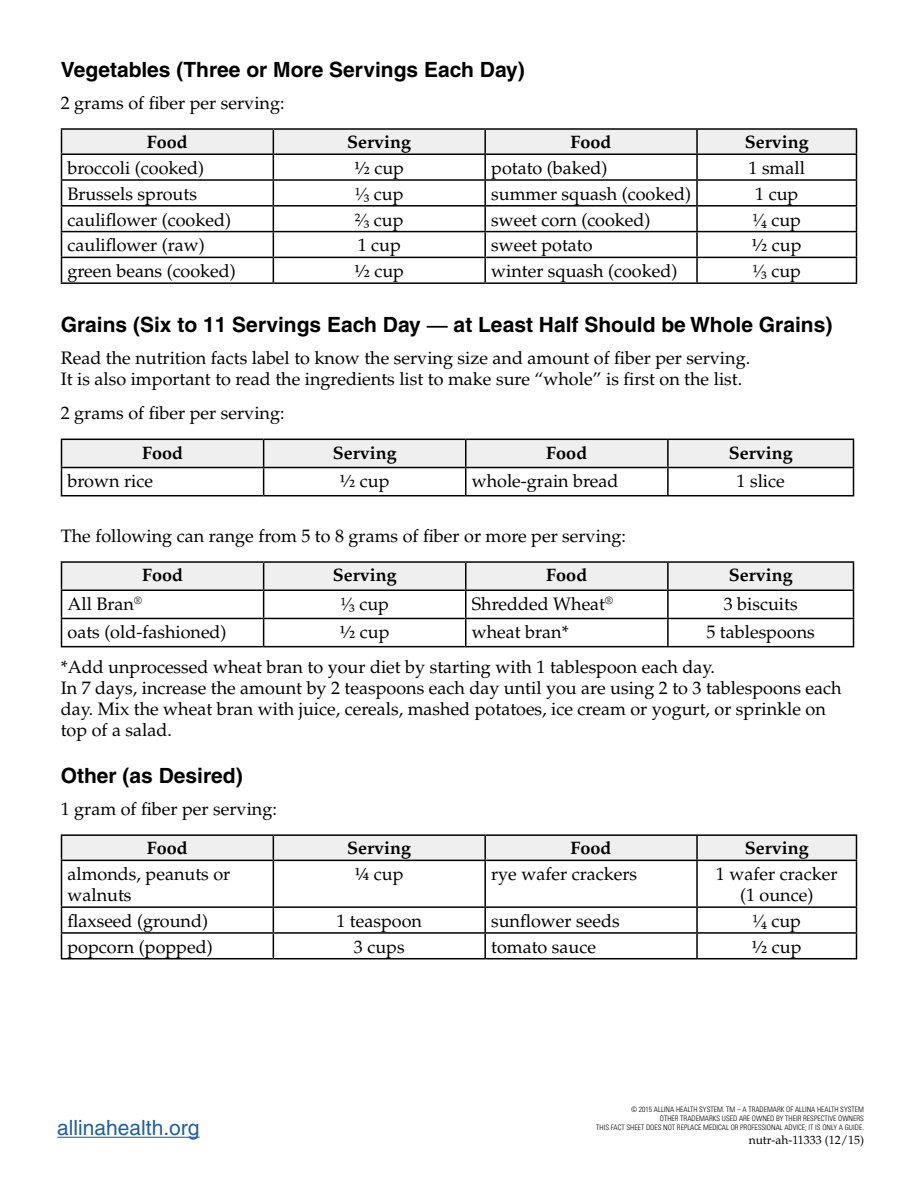
<style>
.page{position:relative;width:918px;height:1188px;background:#fff}
.page>*{position:absolute;margin:0;border:0;box-sizing:border-box;transform-origin:0 0}
.t1{font:700 21px "Helvetica";color:#000}
.t2{font:21px "Helvetica";color:#215e9e}
.t3{font:18px/21px "Palatino";color:#000}
.t4{font:700 18px "Palatino";color:#000}
.t5{font:18px "Palatino Linotype";color:#000}
.t6{font:12px "Palatino";color:#000}
.t7{font:300 condensed 7.5px/9px "Univers";color:#000;text-align:right}
.s1{font-family:"Calluna"}
.s2{font-family:"Palatino"}
</style>
<div class="page">
<hr style="left:57px;top:1137px;width:143px;height:1px;background:#215e9e">
<svg style="left:61px;top:439px;width:793px;height:56px"></svg>
<hr style="left:61px;top:495px;width:203px;height:1px;background:#000">
<hr style="left:264px;top:495px;width:202px;height:1px;background:#000">
<hr style="left:466px;top:495px;width:202px;height:1px;background:#000">
<hr style="left:668px;top:495px;width:186px;height:1px;background:#000">
<hr style="left:61px;top:561px;width:203px;height:2px;background:#000">
<hr style="left:264px;top:561px;width:202px;height:2px;background:#000">
<hr style="left:466px;top:561px;width:202px;height:2px;background:#000">
<hr style="left:668px;top:561px;width:186px;height:2px;background:#000">
<svg style="left:61px;top:562px;width:793px;height:84px"></svg>
<hr style="left:61px;top:646px;width:203px;height:1px;background:#000">
<hr style="left:264px;top:646px;width:202px;height:1px;background:#000">
<hr style="left:466px;top:646px;width:202px;height:1px;background:#000">
<hr style="left:668px;top:646px;width:186px;height:1px;background:#000">
<hr style="left:61px;top:128px;width:212px;height:2px;background:#000">
<hr style="left:273px;top:128px;width:212px;height:2px;background:#000">
<hr style="left:485px;top:128px;width:212px;height:2px;background:#000">
<hr style="left:697px;top:128px;width:160px;height:2px;background:#000">
<svg style="left:61px;top:129px;width:796px;height:153px"></svg>
<hr style="left:61px;top:282px;width:212px;height:2px;background:#000">
<hr style="left:273px;top:282px;width:212px;height:2px;background:#000">
<hr style="left:485px;top:282px;width:212px;height:2px;background:#000">
<hr style="left:697px;top:282px;width:160px;height:2px;background:#000">
<hr style="left:61px;top:834px;width:212px;height:2px;background:#000">
<hr style="left:273px;top:834px;width:212px;height:2px;background:#000">
<hr style="left:485px;top:834px;width:212px;height:2px;background:#000">
<hr style="left:697px;top:834px;width:160px;height:2px;background:#000">
<svg style="left:61px;top:835px;width:796px;height:25px"></svg>
<hr style="left:61px;top:860px;width:212px;height:1px;background:#000">
<hr style="left:61px;top:861px;width:1px;height:45px;background:#000">
<hr style="left:273px;top:860px;width:212px;height:1px;background:#000">
<hr style="left:273px;top:861px;width:1px;height:45px;background:#000">
<hr style="left:485px;top:860px;width:212px;height:1px;background:#000">
<hr style="left:484px;top:861px;width:2px;height:45px;background:#000">
<hr style="left:697px;top:860px;width:160px;height:1px;background:#000">
<hr style="left:696px;top:861px;width:2px;height:45px;background:#000">
<hr style="left:856px;top:861px;width:1px;height:45px;background:#000">
<hr style="left:61px;top:906px;width:212px;height:2px;background:#000">
<hr style="left:273px;top:906px;width:212px;height:2px;background:#000">
<hr style="left:485px;top:906px;width:212px;height:2px;background:#000">
<hr style="left:484px;top:908px;width:2px;height:24px;background:#000">
<hr style="left:697px;top:906px;width:160px;height:2px;background:#000">
<hr style="left:696px;top:908px;width:2px;height:24px;background:#000">
<hr style="left:61px;top:932px;width:212px;height:2px;background:#000">
<svg style="left:61px;top:908px;width:1px;height:50px"></svg>
<hr style="left:273px;top:932px;width:212px;height:2px;background:#000">
<svg style="left:273px;top:908px;width:1px;height:50px"></svg>
<hr style="left:485px;top:932px;width:212px;height:2px;background:#000">
<hr style="left:484px;top:934px;width:2px;height:24px;background:#000">
<hr style="left:697px;top:932px;width:160px;height:2px;background:#000">
<hr style="left:696px;top:934px;width:2px;height:24px;background:#000">
<svg style="left:856px;top:908px;width:1px;height:50px"></svg>
<hr style="left:61px;top:958px;width:212px;height:1px;background:#000">
<hr style="left:273px;top:958px;width:212px;height:1px;background:#000">
<hr style="left:485px;top:958px;width:212px;height:1px;background:#000">
<hr style="left:697px;top:958px;width:160px;height:1px;background:#000">
<p class="t1" style="left:61px;top:57px;width:466px">Vegetables (Three or More Servings Each Day)</p>
<p class="t3" style="left:61px;top:92px;width:225px">2 grams of fiber per serving:</p>
<p class="t4" style="left:147px;top:132px;width:43px">Food</p>
<p class="t4" style="left:347px;top:132px;width:66px">Serving</p>
<p class="t4" style="left:571px;top:132px;width:43px">Food</p>
<p class="t4" style="left:745px;top:132px;width:66px">Serving</p>
<p class="t3" style="left:68px;top:158px;width:138px">broccoli (cooked)</p>
<p class="t3" style="left:354px;top:158px;width:51px"><span class="s1">½</span> cup</p>
<p class="t3" style="left:491px;top:158px;width:118px">potato (baked)</p>
<p class="t3" style="left:749px;top:158px;width:58px">1 small</p>
<p class="t3" style="left:68px;top:184px;width:131px">Brussels sprouts</p>
<p class="t5" style="left:355px;top:181px;width:50px">1/3 <span class="s2">cup</span></p>
<p class="t3" style="left:491px;top:184px;width:201px">summer squash (cooked)</p>
<p class="t3" style="left:755px;top:184px;width:45px">1 cup</p>
<p class="t3" style="left:67px;top:209px;width:165px">cauliflower (cooked)</p>
<p class="t5" style="left:355px;top:207px;width:50px">2/3 <span class="s2">cup</span></p>
<p class="t3" style="left:491px;top:209px;width:161px">sweet corn (cooked)</p>
<p class="t5" style="left:752px;top:207px;width:50px">1/4 <span class="s2">cup</span></p>
<p class="t3" style="left:67px;top:235px;width:139px">cauliflower (raw)</p>
<p class="t3" style="left:358px;top:235px;width:45px">1 cup</p>
<p class="t3" style="left:491px;top:235px;width:103px">sweet potato</p>
<p class="t3" style="left:752px;top:235px;width:51px"><span class="s1">½</span> cup</p>
<p class="t3" style="left:67px;top:261px;width:170px">green beans (cooked)</p>
<p class="t3" style="left:354px;top:261px;width:51px"><span class="s1">½</span> cup</p>
<p class="t3" style="left:491px;top:261px;width:188px">winter squash (cooked)</p>
<p class="t5" style="left:752px;top:258px;width:50px">1/3 <span class="s2">cup</span></p>
<p class="t1" style="left:61px;top:312px;width:773px">Grains (Six to 11 Servings Each Day <span class="s2">—</span> at Least Half Should be Whole Grains)</p>
<p class="t3" style="left:61px;top:347px;width:691px">Read the nutrition facts label to know the serving size and amount of fiber per serving.<br>It is also important to read the ingredients list to make sure “whole” is first on the list.</p>
<p class="t3" style="left:61px;top:403px;width:225px">2 grams of fiber per serving:</p>
<p class="t4" style="left:142px;top:442px;width:43px">Food</p>
<p class="t4" style="left:333px;top:442px;width:66px">Serving</p>
<p class="t4" style="left:546px;top:442px;width:43px">Food</p>
<p class="t4" style="left:729px;top:442px;width:66px">Serving</p>
<p class="t3" style="left:68px;top:471px;width:87px">brown rice</p>
<p class="t3" style="left:340px;top:471px;width:51px"><span class="s1">½</span> cup</p>
<p class="t3" style="left:472px;top:471px;width:148px">whole-grain bread</p>
<p class="t3" style="left:737px;top:471px;width:50px">1 slice</p>
<p class="t3" style="left:61px;top:525px;width:567px">The following can range from 5 to 8 grams of fiber or more per serving:</p>
<p class="t4" style="left:142px;top:565px;width:43px">Food</p>
<p class="t4" style="left:333px;top:565px;width:66px">Serving</p>
<p class="t4" style="left:546px;top:565px;width:43px">Food</p>
<p class="t4" style="left:729px;top:565px;width:66px">Serving</p>
<p class="t3" style="left:68px;top:594px;width:76px">All Bran<sup>®</sup></p>
<p class="t5" style="left:340px;top:591px;width:50px">1/3 <span class="s2">cup</span></p>
<p class="t3" style="left:472px;top:594px;width:143px">Shredded Wheat<sup>®</sup></p>
<p class="t3" style="left:724px;top:594px;width:75px">3 biscuits</p>
<p class="t3" style="left:68px;top:622px;width:161px">oats (old-fashioned)</p>
<p class="t3" style="left:340px;top:622px;width:51px"><span class="s1">½</span> cup</p>
<p class="t3" style="left:472px;top:622px;width:99px">wheat bran*</p>
<p class="t3" style="left:61px;top:615px;width:756px;line-height:35px;text-indent:646px">5 tablespoons *Add unprocessed wheat bran to your diet by starting with 1 tablespoon each day.</p>
<p class="t3" style="left:61px;top:678px;width:782px">In 7 days, increase the amount by 2 teaspoons each day until you are using 2 to 3 tablespoons each day. Mix the wheat bran with juice, cereals, mashed potatoes, ice cream or yogurt, or sprinkle on top of a salad.</p>
<p class="t1" style="left:61px;top:763px;width:184px">Other (as Desired)</p>
<p class="t3" style="left:61px;top:799px;width:218px">1 gram of fiber per serving:</p>
<p class="t4" style="left:147px;top:838px;width:43px">Food</p>
<p class="t4" style="left:347px;top:838px;width:66px">Serving</p>
<p class="t4" style="left:571px;top:838px;width:43px">Food</p>
<p class="t4" style="left:745px;top:838px;width:66px">Serving</p>
<p class="t3" style="left:68px;top:864px;width:164px">almonds, peanuts or walnuts</p>
<p class="t3" style="left:355px;top:864px;width:50px"><span class="s1">¼</span> cup</p>
<p class="t3" style="left:491px;top:864px;width:147px">rye wafer crackers</p>
<p class="t3" style="left:716px;top:864px;width:123px;text-align:center">1 wafer cracker (1 ounce)</p>
<p class="t3" style="left:67px;top:911px;width:142px">flaxseed (ground)</p>
<p class="t3" style="left:336px;top:911px;width:87px">1 teaspoon</p>
<p class="t3" style="left:491px;top:911px;width:130px">sunflower seeds</p>
<p class="t5" style="left:752px;top:908px;width:50px">1/4 <span class="s2">cup</span></p>
<p class="t3" style="left:67px;top:936px;width:147px">popcorn (popped)</p>
<p class="t3" style="left:354px;top:936px;width:52px">3 cups</p>
<p class="t3" style="left:491px;top:936px;width:106px">tomato sauce</p>
<p class="t3" style="left:752px;top:936px;width:51px"><span class="s1">½</span> cup</p>
<p class="t2" style="left:57px;top:1116px;width:144px">allinahealth.org</p>
<p class="t7" style="left:596px;top:1105px;width:269px">© 2015 ALLINA HEALTH SYSTEM. TM – A TRADEMARK OF ALLINA HEALTH SYSTEM<br>OTHER TRADEMARKS USED ARE OWNED BY THEIR RESPECTIVE OWNERS<br>THIS FACT SHEET DOES NOT REPLACE MEDICAL OR PROFESSIONAL ADVICE; IT IS ONLY A GUIDE.</p>
<p class="t6" style="left:749px;top:1133px;width:117px">nutr-ah-11333 (12/15)</p>
</div>
